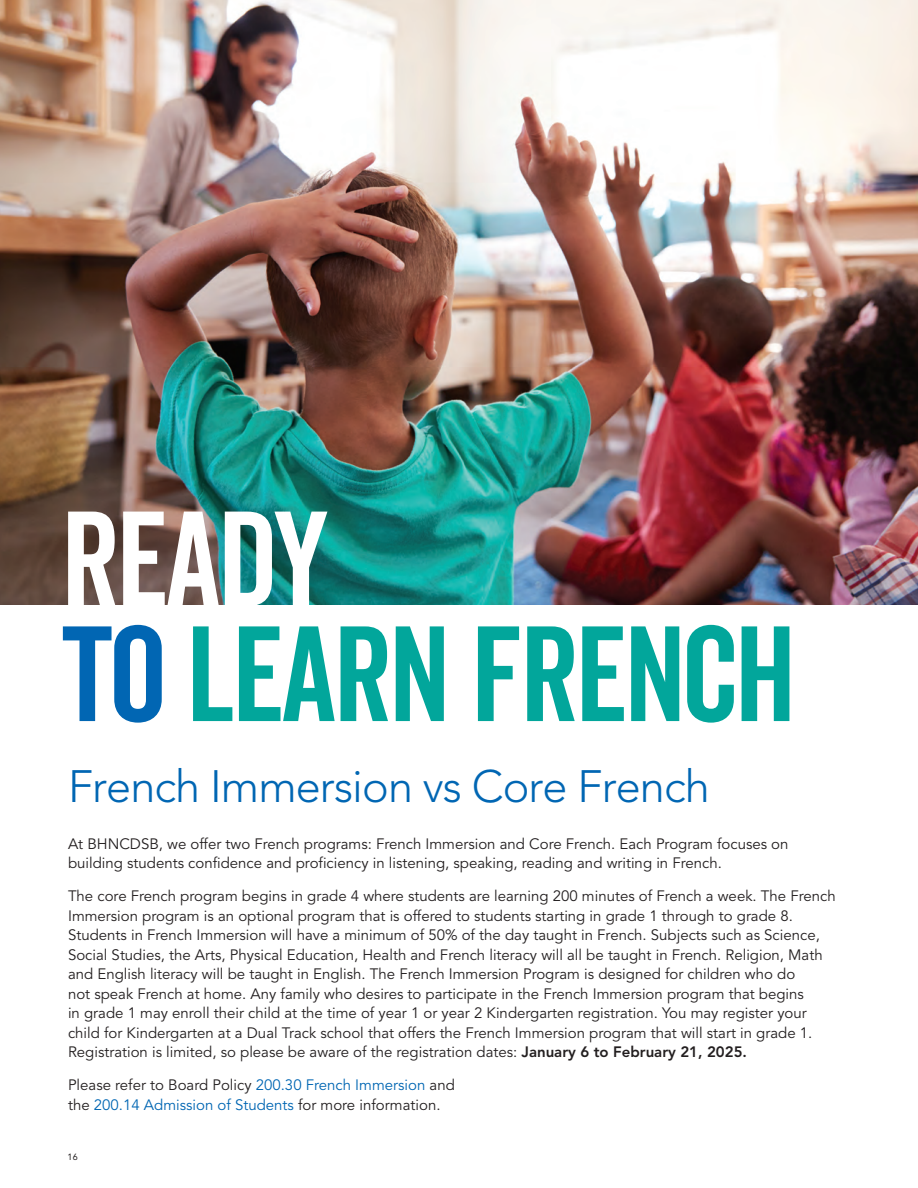
<style>
.page{position:relative;width:918px;height:1188px;background:#fff}
.page>*{position:absolute;margin:0;border:0;box-sizing:border-box;transform-origin:0 0}
.t1{font:131.1px/114.9px "Veneer Clean";letter-spacing:-.02em;color:#02a69b}
.t2{font:300 45px "Avenir LT Std";letter-spacing:-.02em;color:#0166b3}
.t3{font:15px/19.5px "Avenir LT Std";color:#231f20}
.t4{font:9px "Avenir LT Std";color:#231f20}
.s1{color:#fff}
.s2{color:#0166b3}
.s3{font-weight:800}
</style>
<div class="page">
<img style="left:0;top:0;width:918px;height:605px">
<p class="t1" style="left:62px;top:501px;width:736px"><span class="s1">READY<br></span><span class="s2">TO</span> LEARN FRENCH</p>
<p class="t2" style="left:68px;top:760px;width:643px">French Immersion vs Core French</p>
<p class="t3" style="left:68px;top:834px;width:722px">At BHNCDSB, we offer two French programs: French Immersion and Core French. Each Program focuses on building students confidence and proficiency in listening, speaking, reading and writing in French.</p>
<p class="t3" style="left:68px;top:887px;width:769px">The core French program begins in grade 4 where students are learning 200 minutes of French a week. The French Immersion program is an optional program that is offered to students starting in grade 1 through to grade 8.<br>Students in French Immersion will have a minimum of 50% of the day taught in French. Subjects such as Science, Social Studies, the Arts, Physical Education, Health and French literacy will all be taught in French. Religion, Math and English literacy will be taught in English. The French Immersion Program is designed for children who do<br>not speak French at home. Any family who desires to participate in the French Immersion program that begins<br>in grade 1 may enroll their child at the time of year 1 or year 2 Kindergarten registration. You may register your child for Kindergarten at a Dual Track school that offers the French Immersion program that will start in grade 1.<br>Registration is limited, so please be aware of the registration dates: <span class="s3">January 6 to February 21, 2025.</span></p>
<p class="t3" style="left:68px;top:1076px;width:388px">Please refer to Board Policy <span class="s2">200.30 French Immersion</span> and the <span class="s2">200.14 Admission of Students</span> for more information.</p>
<p class="t4" style="left:68px;top:1152px;width:12px">16</p>
</div>
